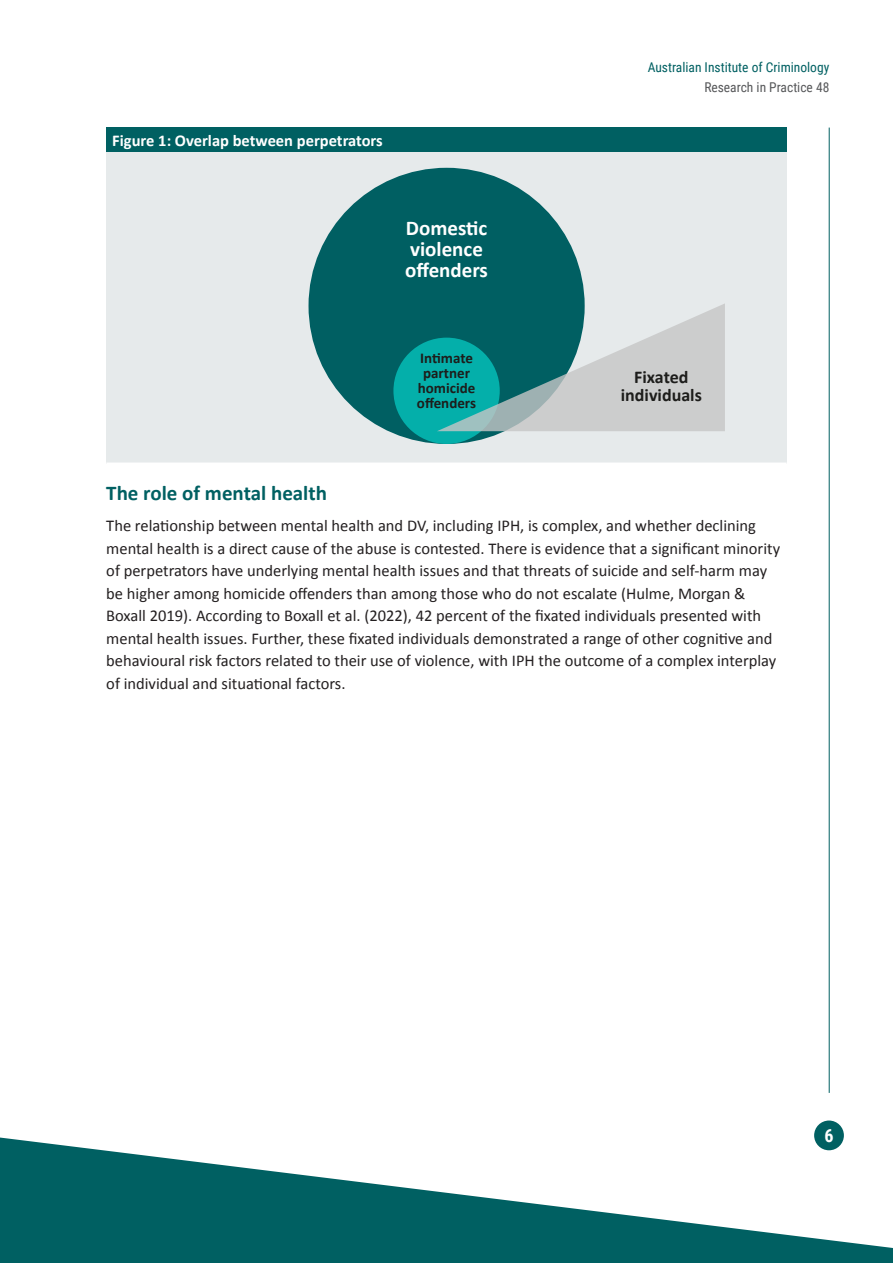
<style>
.page{position:relative;width:893px;height:1263px;background:#fff}
.page>*{position:absolute;margin:0;border:0;box-sizing:border-box;transform-origin:0 0}
.t1{font:700 21px/21px "Calibri";color:#fff}
.t2{font:700 21px "Calibri";color:#006062}
.t3{font:700 18px/18px "Calibri";color:#1d1d1b;text-align:center}
.t4{font:700 18px "Roboto Condensed";color:#fff}
.body{font:16.5px/22.5px "Calibri";color:#231f20}
.Figure_H1{font:700 16.5px "Calibri";color:#fff}
.t5{font:700 15px/15px "Calibri";color:#1d1d1b;text-align:center}
.t6{font:13.5px "Roboto Condensed";color:#006062}
.t7{font:13.5px "Roboto Condensed";color:#57585a}
</style>
<div class="page">
<hr style="left:829px;top:128px;width:1px;height:965px;background:#006062">
<div style="left:814px;top:1120px;width:30px;height:30px;background:#006062;border-radius:50%"></div>
<svg style="left:0;top:1137px;width:893px;height:126px;fill:#006062"></svg>
<div style="left:106px;top:128px;width:681px;height:24px;background:#006062"></div>
<div style="left:106px;top:152px;width:681px;height:311px;background:#e6eaeb"></div>
<hr style="left:106px;top:462px;width:681px;height:2px;background:#fff">
<div style="left:308px;top:168px;width:277px;height:276px;background:#005f62;border-radius:50%"></div>
<div style="left:393px;top:338px;width:107px;height:106px;background:#04afaa;border-radius:50%"></div>
<svg style="left:437px;top:303px;width:288px;height:128px"></svg>
<p class="t6" style="left:648px;top:57px;width:183px">Australian Institute of Criminology</p>
<p class="Figure_H1" style="left:112px;top:129px;width:272px">Figure 1: Overlap between perpetrators</p>
<p class="t1" style="left:405px;top:216px;width:84px">Domestic violence offenders</p>
<p class="t5" style="left:417px;top:350px;width:61px">Intimate partner homicide offenders</p>
<p class="t7" style="left:704px;top:78px;width:127px">Research in Practice 48</p>
<p class="t3" style="left:621px;top:367px;width:82px">Fixated individuals</p>
<h2 class="t2" style="left:106px;top:478px;width:222px">The role of mental health</h2>
<p class="body" style="left:106px;top:514px;width:675px">The relationship between mental health and DV, including IPH, is complex, and whether declining mental health is a direct cause of the abuse is contested. There is evidence that a significant minority of perpetrators have underlying mental health issues and that threats of suicide and self-harm may be higher among homicide offenders than among those who do not escalate (Hulme, Morgan &amp; Boxall 2019). According to Boxall et al. (2022), 42 percent of the fixated individuals presented with mental health issues. Further, these fixated individuals demonstrated a range of other cognitive and behavioural risk factors related to their use of violence, with IPH the outcome of a complex interplay of individual and situational factors.</p>
<p class="t4" style="left:824px;top:1123px;width:11px">6</p>
</div>
